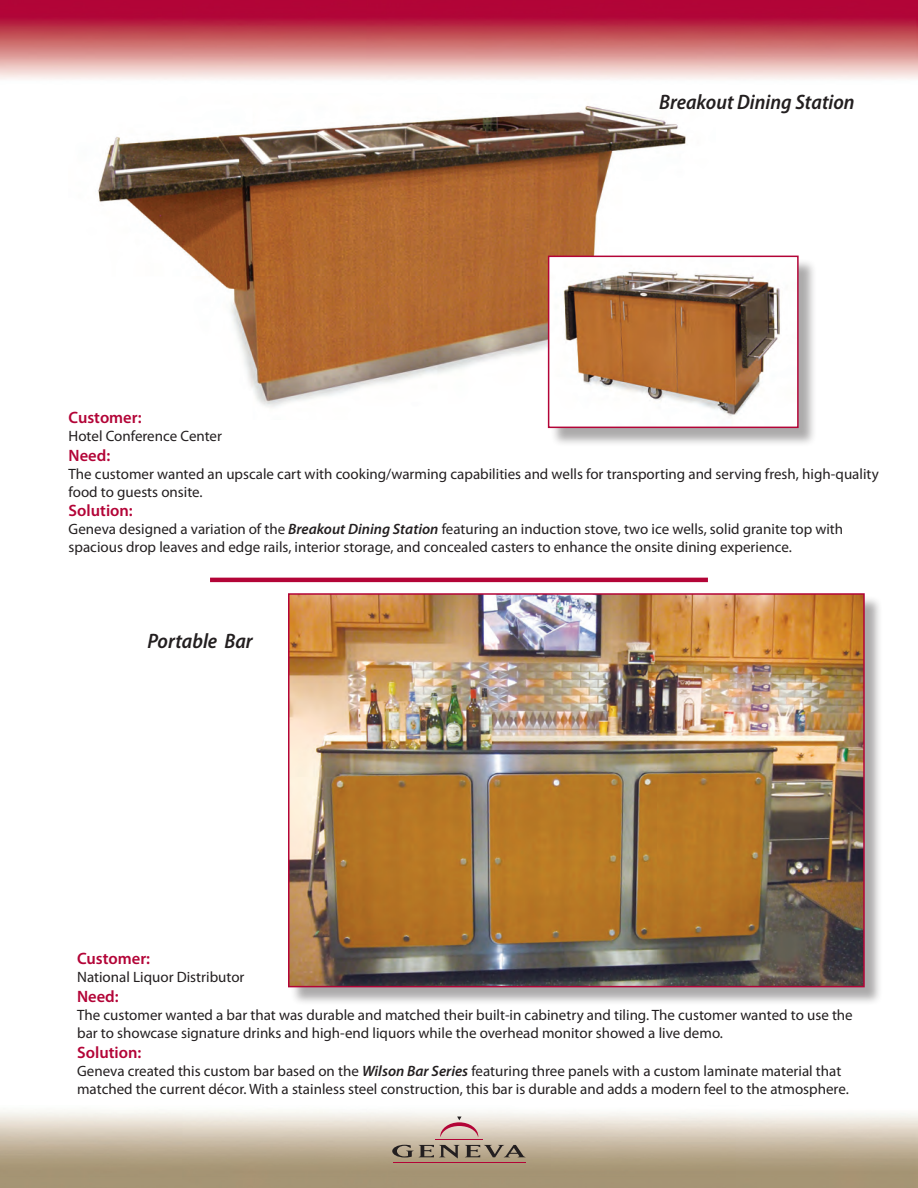
<style>
.page{position:relative;width:918px;height:1188px;background:#fff}
.page>*{position:absolute;margin:0;border:0;box-sizing:border-box;transform-origin:0 0}
.t1{font:italic 600 semi-condensed 21px "Myriad Pro";color:#231f20}
.t2{font:600 16.5px "Myriad Pro";color:#b30437}
.t3{font:15px/18px "Myriad Pro";color:#231f20}
.s1{font-weight:600;font-style:italic}
</style>
<div class="page">
<img style="left:0;top:0;width:918px;height:80px">
<img style="left:0;top:1111px;width:918px;height:77px">
<img style="left:97px;top:106px;width:618px;height:314px">
<div style="left:550px;top:258px;width:267px;height:189px;background:#231f20;opacity:.38"></div>
<img style="left:551px;top:259px;width:245px;height:166px">
<div style="left:548px;top:256px;width:251px;height:172px;border:2px solid #b30437"></div>
<hr style="left:210px;top:578px;width:498px;height:4px;background:#b30437">
<div style="left:290px;top:596px;width:593px;height:410px;background:#231f20;opacity:.38"></div>
<img style="left:291px;top:596px;width:571px;height:388px">
<div style="left:288px;top:593px;width:577px;height:394px;border:2px solid #b30437"></div>
<svg style="left:440px;top:1117px;width:38px;height:20px"></svg>
<svg style="left:392px;top:1145px;width:134px;height:14px;background:#8f8270"></svg>
<hr style="left:435px;top:1139px;width:48px;height:1px;background:#b30437">
<hr style="left:393px;top:1162px;width:132px;height:1px;background:#b30437">
<p class="t1" style="left:659px;top:91px;width:197px">Breakout Dining Station</p>
<p class="t2" style="left:69px;top:407px;width:74px">Customer:</p>
<p class="t3" style="left:69px;top:427px;width:155px">Hotel Conference Center</p>
<p class="t2" style="left:69px;top:445px;width:43px">Need:</p>
<p class="t3" style="left:69px;top:464px;width:812px">The customer wanted an upscale cart with cooking/warming capabilities and wells for transporting and serving fresh, high-quality food to guests onsite.</p>
<p class="t2" style="left:69px;top:500px;width:66px">Solution:</p>
<p class="t3" style="left:69px;top:520px;width:776px">Geneva designed a variation of the <span class="s1">Breakout Dining Station</span> featuring an induction stove, two ice wells, solid granite top with</p>
<p class="t3" style="left:69px;top:538px;width:725px">spacious drop leaves and edge rails, interior storage, and concealed casters to enhance the onsite dining experience.</p>
<p class="t1" style="left:147px;top:630px;width:107px">Portable Bar</p>
<p class="t2" style="left:77px;top:948px;width:74px">Customer:</p>
<p class="t3" style="left:77px;top:968px;width:169px">National Liquor Distributor</p>
<p class="t2" style="left:77px;top:986px;width:43px">Need:</p>
<p class="t3" style="left:77px;top:1006px;width:777px">The customer wanted a bar that was durable and matched their built-in cabinetry and tiling. The customer wanted to use the bar to showcase signature drinks and high-end liquors while the overhead monitor showed a live demo.</p>
<p class="t2" style="left:77px;top:1042px;width:66px">Solution:</p>
<p class="t3" style="left:77px;top:1061px;width:773px">Geneva created this custom bar based on the <span class="s1">Wilson Bar Series</span> featuring three panels with a custom laminate material that matched the current décor. With a stainless steel construction, this bar is durable and adds a modern feel to the atmosphere.</p>
</div>
